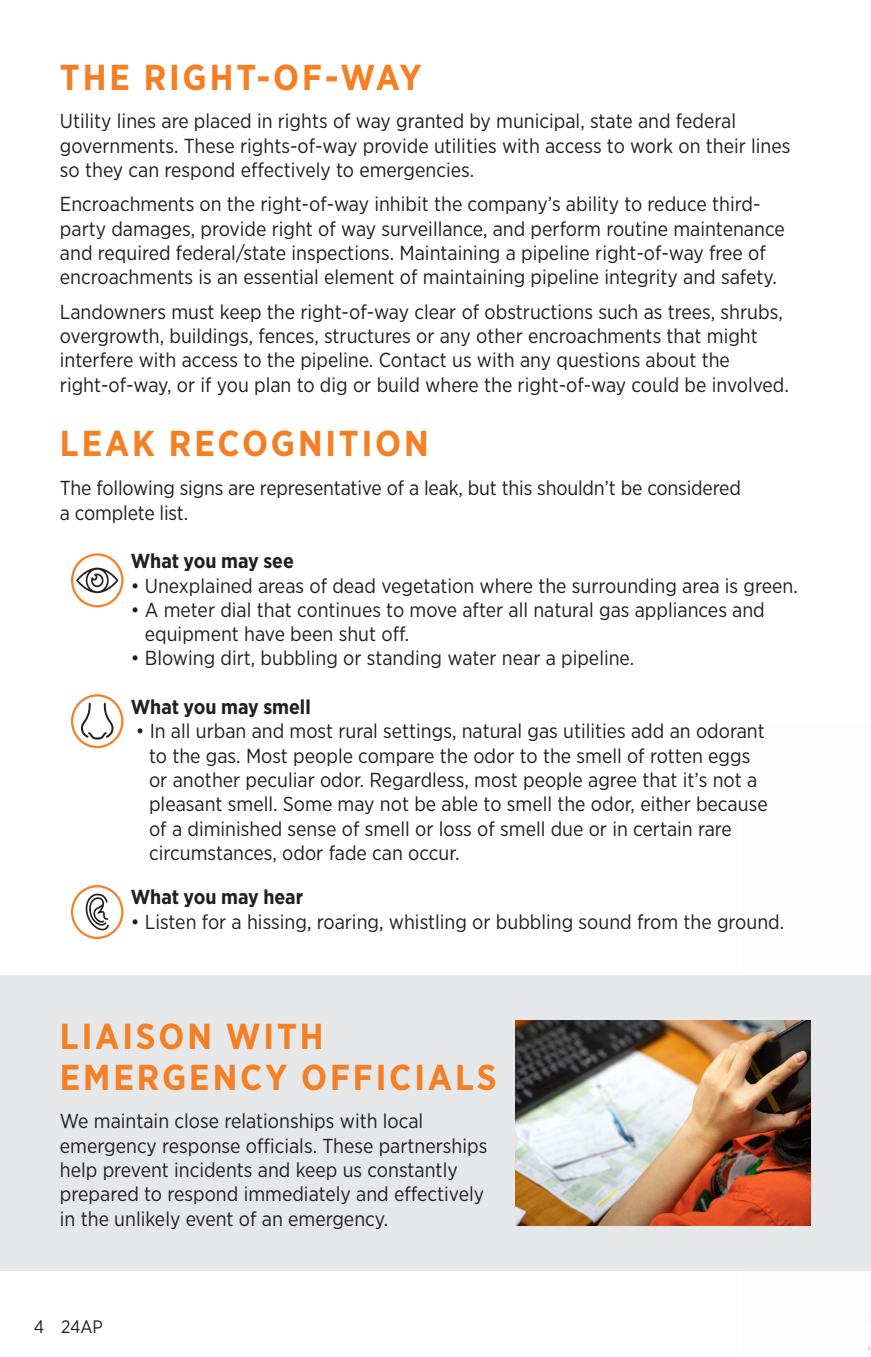
<style>
.page{position:relative;width:871px;height:1357px;background:#fff}
.page>*{position:absolute;margin:0;border:0;box-sizing:border-box;transform-origin:0 0}
.t1{font:700 36px/40.5px "Gotham Narrow";letter-spacing:.08em;color:#f48026}
.t2{font:20.25px/24.3px "Gotham Narrow";color:#231f20}
.t3{font:700 20.25px "Gotham Narrow";color:#231f20}
.t4{font:18px "Gotham Narrow";color:#231f20}
</style>
<div class="page">
<div style="left:0;top:975px;width:871px;height:296px;background:#e6e7e9"></div>
<img style="left:516px;top:1020px;width:294px;height:205px">
<svg style="left:76px;top:568px;width:42px;height:25px"></svg>
<svg style="left:85px;top:893px;width:24px;height:37px"></svg>
<svg style="left:80px;top:703px;width:35px;height:36px"></svg>
<div style="left:71px;top:553px;width:52px;height:54px;border:2px solid #f48026;border-radius:50%"></div>
<div style="left:71px;top:694px;width:52px;height:54px;border:2px solid #f48026;border-radius:50%"></div>
<div style="left:71px;top:885px;width:52px;height:54px;border:2px solid #f48026;border-radius:50%"></div>
<p class="t1" style="left:60px;top:56px;width:363px">THE RIGHT-OF-WAY</p>
<p class="t2" style="left:60px;top:109px;width:732px">Utility lines are placed in rights of way granted by municipal, state and federal governments. These rights-of-way provide utilities with access to work on their lines so they can respond effectively to emergencies.</p>
<p class="t2" style="left:60px;top:192px;width:726px">Encroachments on the right-of-way inhibit the company’s ability to reduce third&shy;party damages, provide right of way surveillance, and perform routine maintenance and required federal/state inspections. Maintaining a pipeline right-of-way free of encroachments is an essential element of maintaining pipeline integrity and safety.</p>
<p class="t2" style="left:60px;top:299px;width:730px">Landowners must keep the right-of-way clear of obstructions such as trees, shrubs, overgrowth, buildings, fences, structures or any other encroachments that might interfere with access to the pipeline. Contact us with any questions about the right-of-way, or if you plan to dig or build where the right-of-way could be involved.</p>
<p class="t1" style="left:60px;top:423px;width:370px">LEAK RECOGNITION</p>
<p class="t2" style="left:60px;top:476px;width:682px">The following signs are representative of a leak, but this shouldn’t be considered a complete list.</p>
<p class="t3" style="left:131px;top:548px;width:164px">What you may see</p>
<p class="t2" style="left:131px;top:573px;width:668px">• Unexplained areas of dead vegetation where the surrounding area is green.</p>
<p class="t2" style="left:145px;top:597px;width:621px;text-indent:-14px">• A meter dial that continues to move after all natural gas appliances and equipment have been shut off.</p>
<p class="t2" style="left:131px;top:646px;width:505px">• Blowing dirt, bubbling or standing water near a pipeline.</p>
<p class="t3" style="left:131px;top:694px;width:181px">What you may smell</p>
<p class="t2" style="left:149px;top:719px;width:620px;text-indent:-13px">• In all urban and most rural settings, natural gas utilities add an odorant to the gas. Most people compare the odor to the smell of rotten eggs or another peculiar odor. Regardless, most people agree that it’s not a pleasant smell. Some may not be able to smell the odor, either because of a diminished sense of smell or loss of smell due or in certain rare circumstances, odor fade can occur.</p>
<p class="t3" style="left:131px;top:884px;width:174px">What you may hear</p>
<p class="t2" style="left:131px;top:909px;width:655px">• Listen for a hissing, roaring, whistling or bubbling sound from the ground.</p>
<p class="t1" style="left:60px;top:1016px;width:438px">LIAISON WITH<br>EMERGENCY OFFICIALS</p>
<p class="t2" style="left:60px;top:1109px;width:429px">We maintain close relationships with local emergency response officials. These partnerships help prevent incidents and keep us constantly prepared to respond immediately and effectively in the unlikely event of an emergency.</p>
<p class="t4" style="left:34px;top:1315px;width:71px">4 24AP</p>
</div>
